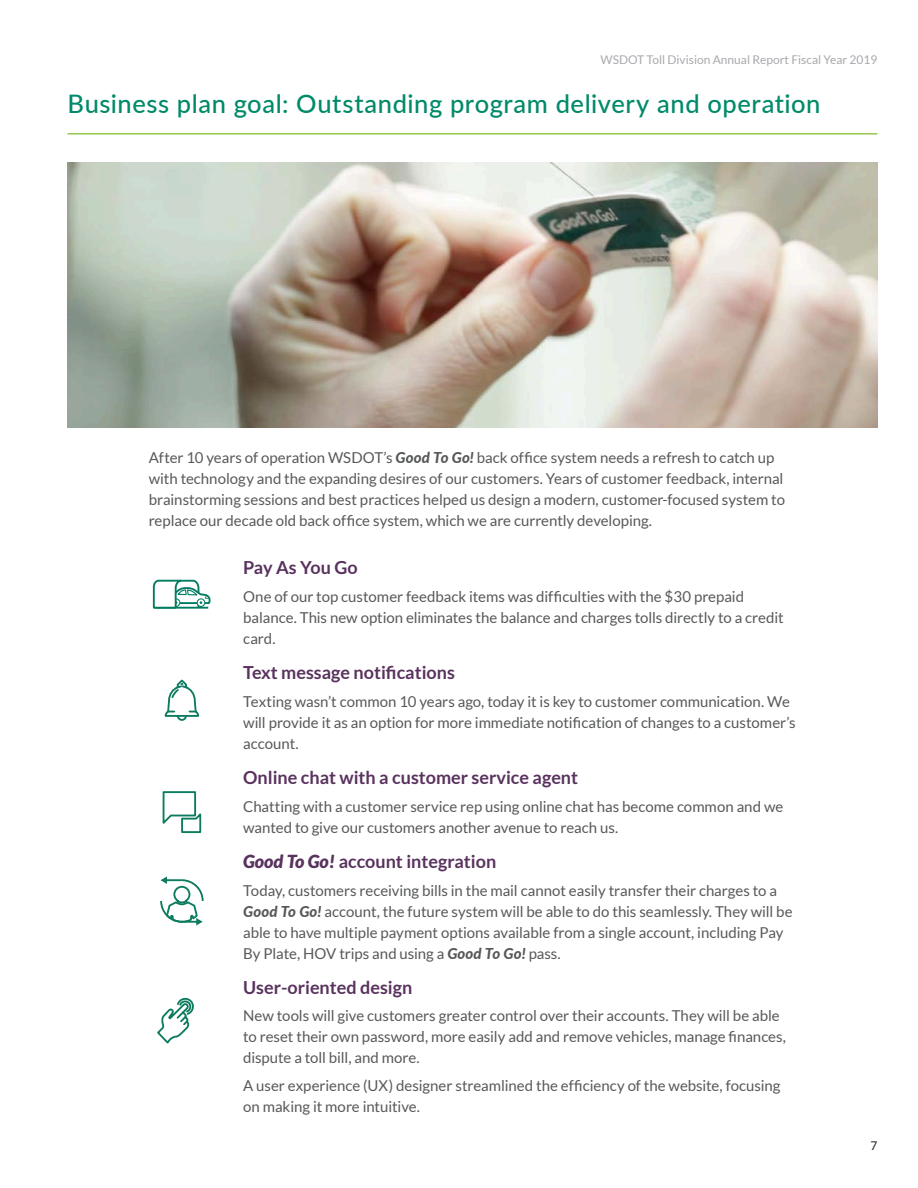
<style>
.page{position:relative;width:918px;height:1188px;background:#fff}
.page>*{position:absolute;margin:0;border:0;box-sizing:border-box;transform-origin:0 0}
.Header_One{font:500 25.5px "Lato";letter-spacing:.025em;color:#008a69}
.Header_Two{font:700 18px "Lato";color:#59325e}
.t1{font:15px/21px "Lato";letter-spacing:-.005em;color:#57585a}
.t2{font:12px "Lato";color:#a8a9ad}
.t3{font:12px "Lato";color:#231f20}
.s1{font-weight:800;font-style:italic}
.s2{font-weight:900;font-style:italic}
</style>
<div class="page">
<hr style="left:68px;top:133px;width:810px;height:2px;background:#94ca4e">
<img style="left:68px;top:162px;width:810px;height:266px">
<svg style="left:153px;top:579px;width:58px;height:30px"></svg>
<svg style="left:164px;top:679px;width:36px;height:42px"></svg>
<svg style="left:162px;top:791px;width:40px;height:42px"></svg>
<svg style="left:160px;top:876px;width:44px;height:50px"></svg>
<svg style="left:157px;top:997px;width:37px;height:47px"></svg>
<p class="t2" style="left:601px;top:53px;width:278px">WSDOT Toll Division Annual Report Fiscal Year 2019</p>
<p class="Header_One" style="left:68px;top:85px;width:755px">Business plan goal: Outstanding program delivery and operation</p>
<p class="t1" style="left:149px;top:447px;width:638px">After 10 years of operation WSDOT’s <span class="s1">Good To Go!</span> back office system needs a refresh to catch up with technology and the expanding desires of our customers. Years of customer feedback, internal brainstorming sessions and best practices helped us design a modern, customer-focused system to replace our decade old back office system, which we are currently developing.</p>
<h2 class="Header_Two" style="left:243px;top:557px;width:116px">Pay As You Go</h2>
<p class="t1" style="left:243px;top:586px;width:542px">One of our top customer feedback items was difficulties with the $30 prepaid balance. This new option eliminates the balance and charges tolls directly to a credit card.</p>
<h2 class="Header_Two" style="left:243px;top:662px;width:213px">Text message notifications</h2>
<p class="t1" style="left:243px;top:691px;width:554px">Texting wasn’t common 10 years ago, today it is key to customer communication. We will provide it as an option for more immediate notification of changes to a customer’s account.</p>
<h2 class="Header_Two" style="left:243px;top:767px;width:336px">Online chat with a customer service agent</h2>
<p class="t1" style="left:243px;top:796px;width:542px">Chatting with a customer service rep using online chat has become common and we wanted to give our customers another avenue to reach us.</p>
<h2 class="Header_Two" style="left:243px;top:851px;width:255px"><span class="s2">Good To Go!</span> account integration</h2>
<p class="t1" style="left:243px;top:879px;width:551px">Today, customers receiving bills in the mail cannot easily transfer their charges to a <span class="s1">Good To Go!</span> account, the future system will be able to do this seamlessly. They will be able to have multiple payment options available from a single account, including Pay By Plate, HOV trips and using a <span class="s1">Good To Go!</span> pass.</p>
<p class="Header_Two" style="left:243px;top:977px;width:171px">User-oriented design</p>
<p class="t1" style="left:243px;top:1005px;width:544px">New tools will give customers greater control over their accounts. They will be able to reset their own password, more easily add and remove vehicles, manage finances, dispute a toll bill, and more.</p>
<p class="t1" style="left:243px;top:1075px;width:539px">A user experience (UX) designer streamlined the efficiency of the website, focusing on making it more intuitive.</p>
<p class="t3" style="left:871px;top:1139px;width:8px">7</p>
</div>
